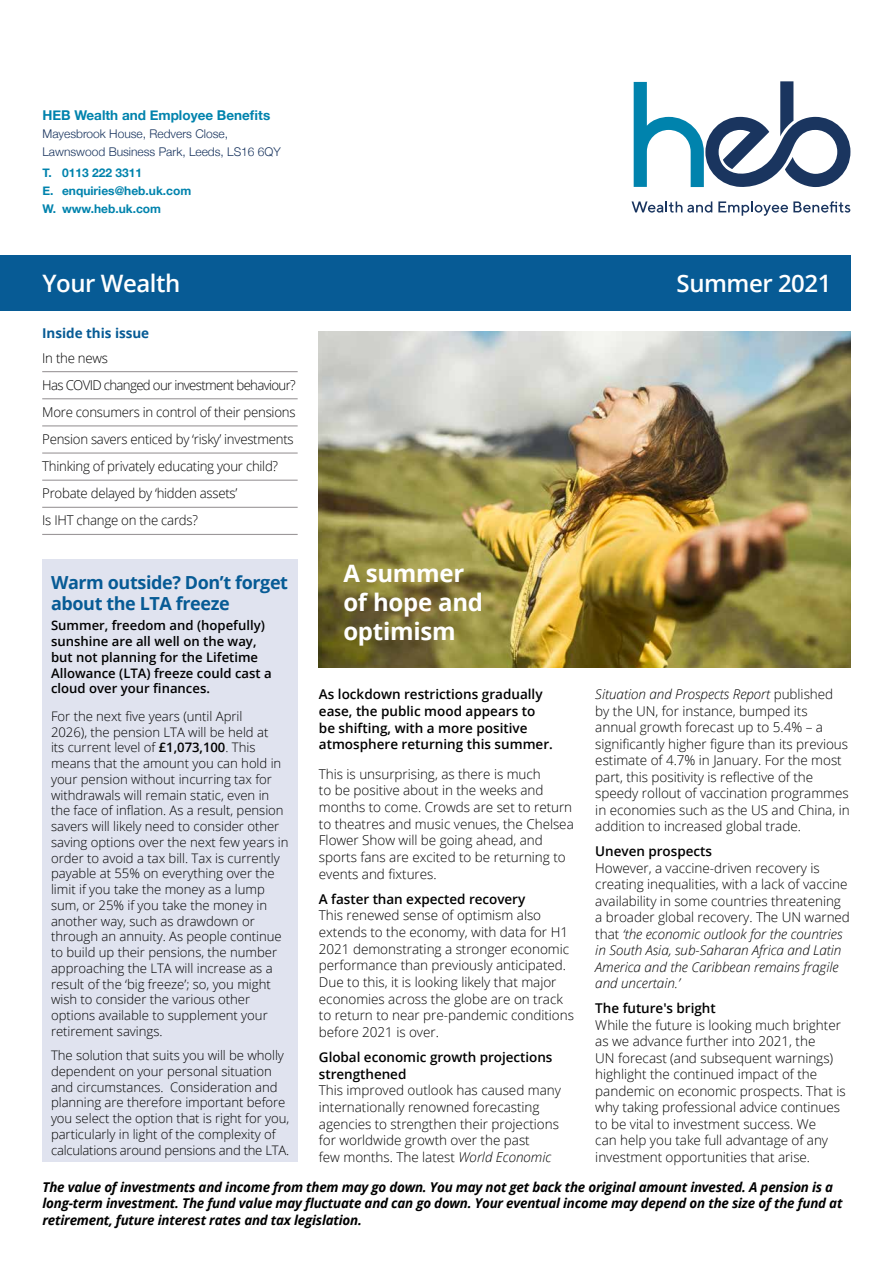
<style>
.page{position:relative;width:893px;height:1263px;background:#fff}
.page>*{position:absolute;margin:0;border:0;box-sizing:border-box;transform-origin:0 0}
.t1{font:700 24px/28.8px "Open Sans";letter-spacing:-.01em;color:#fff}
.t2{font:600 24px "Open Sans";letter-spacing:-.02em;color:#fff}
.t3{font:700 18px/21.6px "Open Sans";letter-spacing:-.02em;color:#075b95}
.t4{font:300 13.5px/16.5px "Open Sans";letter-spacing:-.005em;color:#000}
.t5{font:italic 700 13.5px/16.5px "Open Sans";letter-spacing:-.015em;color:#000}
.t6{font:600 13.5px/16.6px "Open Sans";color:#000}
.t7{font:700 13.5px "Helvetica Neue";color:#0083ad}
.t8{font:700 13.5px "Open Sans";letter-spacing:-.005em;color:#075b95}
.t9{font:300 13.2px/15.8px "Open Sans";letter-spacing:-.005em;color:#000}
.t10{font:600 13.2px/15.8px "Open Sans";color:#000}
.t11{font:300 12px/18px "Helvetica Neue";color:#1a355f}
.t12{font:700 12px/18px "Helvetica Neue";color:#0083ad}
.s1{font-weight:600}
.s2{font-style:italic}
</style>
<div class="page">
<img style="left:319px;top:332px;width:531px;height:336px">
<div style="left:0;top:255px;width:850px;height:55px;background:#075b95"></div>
<div style="left:43px;top:559px;width:255px;height:603px;background:#e0e3ef"></div>
<hr style="left:42px;top:371px;width:256px;height:1px;background:#9c989a">
<hr style="left:42px;top:398px;width:256px;height:1px;background:#9c989a">
<hr style="left:42px;top:425px;width:256px;height:1px;background:#9c989a">
<hr style="left:42px;top:452px;width:256px;height:2px;background:#9c989a">
<hr style="left:42px;top:480px;width:256px;height:1px;background:#9c989a">
<hr style="left:42px;top:507px;width:256px;height:1px;background:#9c989a">
<hr style="left:42px;top:534px;width:256px;height:1px;background:#9c989a">
<svg style="left:632px;top:201px;width:80px;height:12px"></svg>
<svg style="left:718px;top:201px;width:132px;height:15px"></svg>
<svg style="left:634px;top:81px;width:216px;height:107px"></svg>
<p class="t7" style="left:43px;top:105px;width:229px">HEB Wealth and Employee Benefits</p>
<p class="t11" style="left:43px;top:124px;width:240px">Mayesbrook House, Redvers Close,<br>Lawnswood Business Park, Leeds, LS16 6QY</p>
<p class="t12" style="left:43px;top:164px;width:150px">T. 0113 222 3311<br>E. enquiries@heb.uk.com<br>W. www.heb.uk.com</p>
<h1 class="t2" style="left:43px;top:267px;width:139px">Your Wealth</h1>
<h1 class="t2" style="left:677px;top:267px;width:156px">Summer 2021</h1>
<p class="t8" style="left:42px;top:323px;width:109px">Inside this issue</p>
<p class="t4" style="left:42px;top:344px;width:255px;line-height:27.2px">In the news<br>Has COVID changed our investment behaviour?<br>More consumers in control of their pensions Pension savers enticed by ‘risky’ investments Thinking of privately educating your child?<br>Probate delayed by ‘hidden assets’<br>Is IHT change on the cards?</p>
<h1 class="t1" style="left:343px;top:559px;width:141px">A summer of hope and optimism</h1>
<h2 class="t3" style="left:51px;top:571px;width:239px">Warm outside? Don’t forget about the LTA freeze</h2>
<p class="t10" style="left:51px;top:617px;width:222px">Summer, freedom and (hopefully) sunshine are all well on the way, but not planning for the Lifetime<br>Allowance (LTA) freeze could cast a cloud over your finances.</p>
<p class="t9" style="left:51px;top:708px;width:239px">For the next five years (until April<br>2026), the pension LTA will be held at<br>its current level of <span class="s1">£1,073,100</span>. This means that the amount you can hold in your pension without incurring tax for withdrawals will remain static, even in the face of inflation. As a result, pension savers will likely need to consider other saving options over the next few years in order to avoid a tax bill. Tax is currently payable at 55% on everything over the limit if you take the money as a lump sum, or 25% if you take the money in another way, such as drawdown or through an annuity. As people continue to build up their pensions, the number approaching the LTA will increase as a result of the ‘big freeze’; so, you might wish to consider the various other options available to supplement your retirement savings.</p>
<p class="t9" style="left:51px;top:1047px;width:240px">The solution that suits you will be wholly dependent on your personal situation and circumstances. Consideration and planning are therefore important before you select the option that is right for you, particularly in light of the complexity of calculations around pensions and the LTA.</p>
<p class="t4" style="left:595px;top:686px;width:256px"><span class="s2">Situation and Prospects Report</span> published by the UN, for instance, bumped its annual growth forecast up to 5.4% – a significantly higher figure than its previous estimate of 4.7% in January. For the most part, this positivity is reflective of the speedy rollout of vaccination programmes in economies such as the US and China, in addition to increased global trade.</p>
<p class="t6" style="left:595px;top:843px;width:118px">Uneven prospects</p>
<p class="t4" style="left:595px;top:859px;width:256px">However, a vaccine-driven recovery is creating inequalities, with a lack of vaccine availability in some countries threatening a broader global recovery. The UN warned that <span class="s2">‘the economic outlook for the countries in South Asia, sub-Saharan Africa and Latin America and the Caribbean remains fragile and uncertain.’</span></p>
<p class="t6" style="left:595px;top:1000px;width:122px">The future's bright</p>
<p class="t4" style="left:595px;top:1016px;width:252px">While the future is looking much brighter as we advance further into 2021, the<br>UN forecast (and subsequent warnings) highlight the continued impact of the pandemic on economic prospects. That is why taking professional advice continues to be vital to investment success. We<br>can help you take full advantage of any investment opportunities that arise.</p>
<p class="t5" style="left:43px;top:1178px;width:801px">The value of investments and income from them may go down. You may not get back the original amount invested. A pension is a long-term investment. The fund value may fluctuate and can go down. Your eventual income may depend on the size of the fund at retirement, future interest rates and tax legislation.</p>
<p class="t6" style="left:319px;top:686px;width:235px">As lockdown restrictions gradually ease, the public mood appears to be shifting, with a more positive atmosphere returning this summer.</p>
<p class="t4" style="left:319px;top:765px;width:256px">This is unsurprising, as there is much<br>to be positive about in the weeks and months to come. Crowds are set to return to theatres and music venues, the Chelsea Flower Show will be going ahead, and sports fans are excited to be returning to events and fixtures.</p>
<p class="t6" style="left:319px;top:890px;width:208px">A faster than expected recovery</p>
<p class="t4" style="left:319px;top:907px;width:257px">This renewed sense of optimism also extends to the economy, with data for H1<br>2021 demonstrating a stronger economic performance than previously anticipated.<br>Due to this, it is looking likely that major economies across the globe are on track to return to near pre-pandemic conditions before 2021 is over.</p>
<p class="t6" style="left:319px;top:1049px;width:235px">Global economic growth projections strengthened</p>
<p class="t4" style="left:319px;top:1082px;width:244px">This improved outlook has caused many internationally renowned forecasting agencies to strengthen their projections for worldwide growth over the past<br>few months. The latest <span class="s2">World Economic</span></p>
</div>
